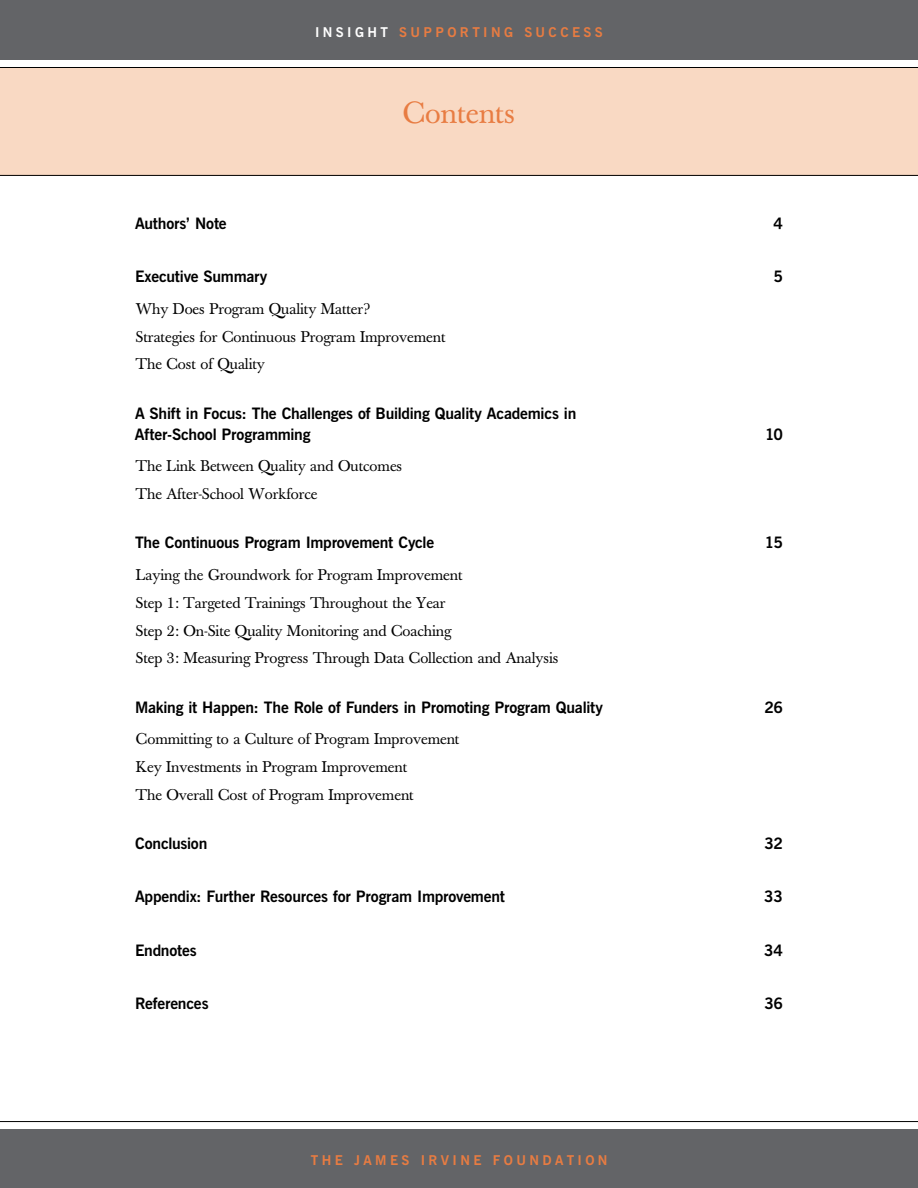
<style>
.page{position:relative;width:918px;height:1188px;background:#fff}
.page>*{position:absolute;margin:0;border:0;box-sizing:border-box;transform-origin:0 0}
.t1{font:30px "Baskerville";color:#e87c42}
.t2{font:700 15.75px/21px "News Gothic BT";letter-spacing:-.02em;color:#000}
.t3{font:15.3px/27.8px "Baskerville";letter-spacing:-.005em;color:#000}
.t4{font:700 13.5px "News Gothic BT";letter-spacing:.25em;color:#e87c42}
.s1{color:#fff}
</style>
<div class="page">
<div style="left:0;top:1130px;width:918px;height:58px;background:#636467"></div>
<div style="left:0;top:68px;width:918px;height:107px;background:#f9d9c3"></div>
<hr style="left:0;top:175px;width:918px;height:1px;background:#000">
<hr style="left:0;top:67px;width:918px;height:1px;background:#000">
<div style="left:0;top:0;width:918px;height:59px;background:#636467"></div>
<hr style="left:0;top:1121px;width:918px;height:1px;background:#000">
<p class="t4" style="left:315px;top:24px;width:289px"><span class="s1">insight</span> Supporting Success</p>
<h1 class="t1" style="left:403px;top:95px;width:114px">Contents</h1>
<p class="t2" style="left:135px;top:212px;width:93px">Authors’ N ote</p>
<p class="t2" style="left:773px;top:212px;width:11px">4</p>
<p class="t2" style="left:135px;top:266px;width:134px">Executive Summary</p>
<p class="t2" style="left:773px;top:266px;width:11px">5</p>
<p class="t3" style="left:136px;top:295px;width:311px">Why Does Program Quality Matter?<br>Strategies for Continuous Program Improvement<br>The Cost of Quality</p>
<p class="t2" style="left:135px;top:402px;width:443px">A Shift in Focus: The Challenges of Building Quality Academics in<br>After-School Programming</p>
<p class="t2" style="left:765px;top:423px;width:19px">10</p>
<p class="t3" style="left:136px;top:453px;width:268px">The Link Between Quality and Outcomes<br>The After-School Workforce</p>
<p class="t2" style="left:135px;top:532px;width:301px">The Continuous Program I mprovement Cycle</p>
<p class="t2" style="left:765px;top:532px;width:20px">15</p>
<p class="t3" style="left:136px;top:561px;width:424px">Laying the Groundwork for Program Improvement<br>Step 1: Targeted Trainings Throughout the Year<br>Step 2: On-Site Quality Monitoring and Coaching<br>Step 3: Measuring Progress Through Data Collection and Analysis</p>
<p class="t2" style="left:135px;top:696px;width:470px">Making it Happen: The Role of Funders in Promoting Program Quality</p>
<p class="t2" style="left:764px;top:696px;width:20px">26</p>
<p class="t3" style="left:136px;top:726px;width:325px">Committing to a Culture of Program Improvement<br>Key Investments in Program Improvement<br>The Overall Cost of Program Improvement</p>
<p class="t2" style="left:135px;top:833px;width:74px">Conclusion</p>
<p class="t2" style="left:764px;top:833px;width:20px">32</p>
<p class="t2" style="left:135px;top:886px;width:371px">Appendix: Further Resources for Program I mprovement</p>
<p class="t2" style="left:764px;top:886px;width:20px">33</p>
<p class="t2" style="left:135px;top:940px;width:63px">Endnotes</p>
<p class="t2" style="left:764px;top:940px;width:20px">34</p>
<p class="t2" style="left:135px;top:993px;width:75px">References</p>
<p class="t2" style="left:764px;top:993px;width:20px">36</p>
<p class="t4" style="left:311px;top:1152px;width:298px">the james irvine foundation</p>
</div>
